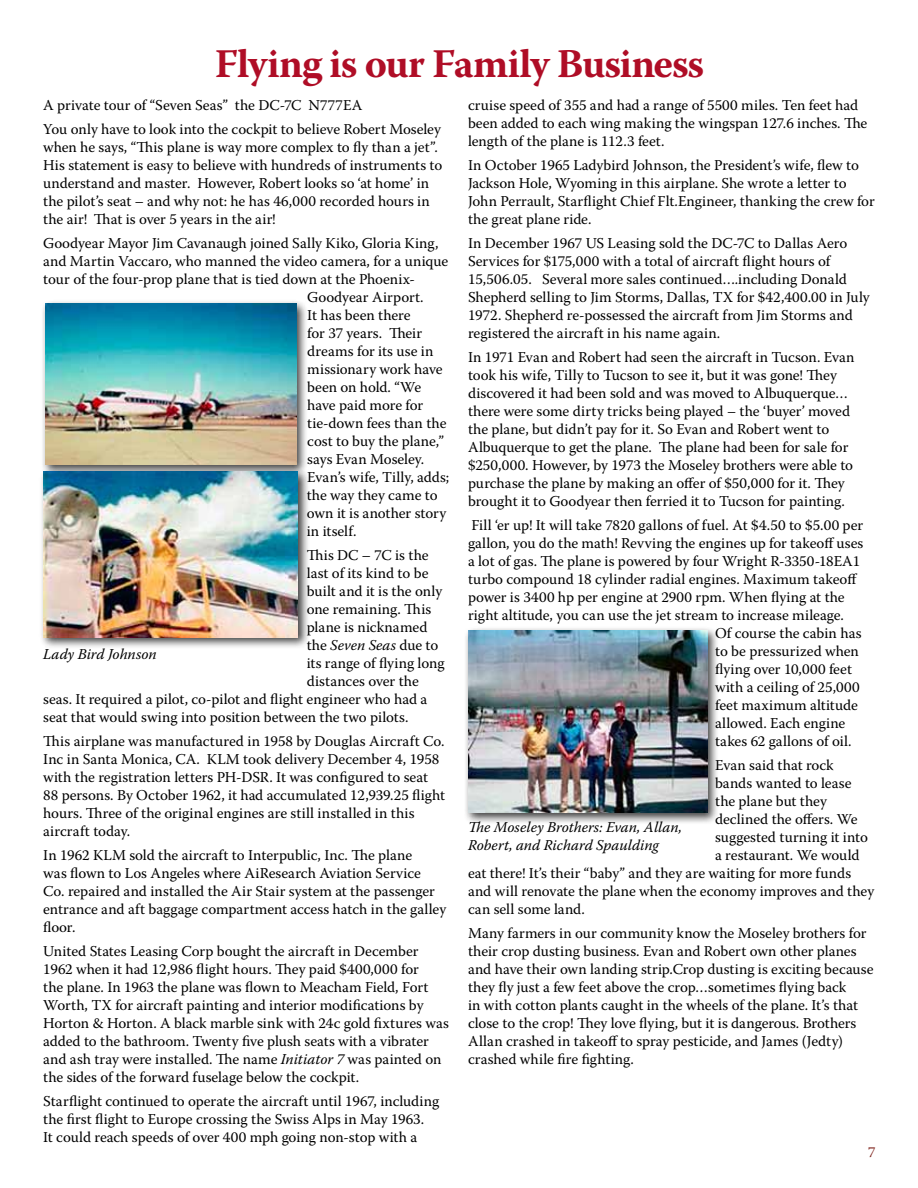
<style>
.page{position:relative;width:918px;height:1188px;background:#fff}
.page>*{position:absolute;margin:0;border:0;box-sizing:border-box;transform-origin:0 0}
.t1{font:700 40.5px "Warnock Pro";letter-spacing:-.025em;color:#af0d26}
.t2{font:15px/18px "Warnock Pro";color:#000}
.t3{font:italic 15px/18px "Warnock Pro";color:#000}
.t4{font:15px "Warnock Pro";color:#80241d}
.s1{font-style:normal}
.s2{font-style:italic}
</style>
<div class="page">
<div style="left:464px;top:626px;width:255px;height:198px;background:#000;opacity:.75"></div>
<img style="left:468px;top:630px;width:239px;height:183px">
<div style="left:41px;top:299px;width:267px;height:178px;background:#000;opacity:.75"></div>
<img style="left:45px;top:304px;width:251px;height:161px">
<div style="left:39px;top:467px;width:271px;height:182px;background:#000;opacity:.75"></div>
<img style="left:43px;top:472px;width:255px;height:165px">
<h1 class="t1" style="left:215px;top:39px;width:491px">Flying is our Family Business</h1>
<p class="t2" style="left:43px;top:93px;width:399px;line-height:24px">A private tour of “Seven Seas” the DC-7C N777EA<br>You only have to look into the cockpit to believe Robert Moseley</p>
<p class="t2" style="left:43px;top:138px;width:401px">when he says, “This plane is way more complex to fly than a jet”.<br>His statement is easy to believe with hundreds of instruments to understand and master. However, Robert looks so ‘at home’ in the pilot’s seat – and why not: he has 46,000 recorded hours in the air! That is over 5 years in the air!</p>
<p class="t2" style="left:43px;top:234px;width:397px">Goodyear Mayor Jim Cavanaugh joined Sally Kiko, Gloria King,</p>
<p class="t2" style="left:43px;top:252px;width:407px">and Martin Vaccaro, who manned the video camera, for a unique</p>
<p class="t2" style="left:43px;top:270px;width:373px">tour of the four-prop plane that is tied down at the Phoenix-</p>
<p class="t2" style="left:307px;top:288px;width:118px">Goodyear Airport.</p>
<p class="t2" style="left:307px;top:306px;width:105px">It has been there</p>
<p class="t2" style="left:307px;top:324px;width:117px">for 37 years. Their</p>
<p class="t2" style="left:307px;top:342px;width:128px">dreams for its use in</p>
<p class="t2" style="left:307px;top:360px;width:137px">missionary work have</p>
<p class="t2" style="left:307px;top:378px;width:115px">been on hold. “We</p>
<p class="t2" style="left:307px;top:396px;width:117px">have paid more for</p>
<p class="t2" style="left:307px;top:414px;width:141px">tie-down fees than the</p>
<p class="t2" style="left:307px;top:432px;width:138px">cost to buy the plane,”</p>
<p class="t2" style="left:307px;top:450px;width:119px">says Evan Moseley.</p>
<p class="t2" style="left:307px;top:468px;width:143px">Evan’s wife, Tilly, adds;</p>
<p class="t2" style="left:307px;top:486px;width:133px">the way they came to</p>
<p class="t2" style="left:307px;top:504px;width:141px">own it is another story</p>
<p class="t2" style="left:307px;top:522px;width:51px">in itself.</p>
<p class="t2" style="left:307px;top:546px;width:123px">This DC – 7C is the</p>
<p class="t2" style="left:307px;top:564px;width:123px">last of its kind to be</p>
<p class="t2" style="left:307px;top:582px;width:137px">built and it is the only</p>
<p class="t2" style="left:307px;top:600px;width:126px">one remaining. This</p>
<p class="t2" style="left:307px;top:618px;width:122px">plane is nicknamed</p>
<p class="t3" style="left:307px;top:636px;width:133px"><span class="s1">the</span> Seven Seas <span class="s1">due to</span></p>
<p class="t2" style="left:307px;top:654px;width:139px">its range of flying long</p>
<p class="t2" style="left:307px;top:672px;width:114px">distances over the</p>
<p class="t2" style="left:43px;top:690px;width:386px">seas. It required a pilot, co-pilot and flight engineer who had a</p>
<p class="t2" style="left:43px;top:708px;width:367px">seat that would swing into position between the two pilots.</p>
<p class="t2" style="left:43px;top:732px;width:404px">This airplane was manufactured in 1958 by Douglas Aircraft Co.<br>Inc in Santa Monica, CA. KLM took delivery December 4, 1958 with the registration letters PH-DSR. It was configured to seat 88 persons. By October 1962, it had accumulated 12,939.25 flight hours. Three of the original engines are still installed in this aircraft today.</p>
<p class="t2" style="left:43px;top:846px;width:405px">In 1962 KLM sold the aircraft to Interpublic, Inc. The plane<br>was flown to Los Angeles where AiResearch Aviation Service<br>Co. repaired and installed the Air Stair system at the passenger entrance and aft baggage compartment access hatch in the galley floor.</p>
<p class="t2" style="left:43px;top:942px;width:407px">United States Leasing Corp bought the aircraft in December 1962 when it had 12,986 flight hours. They paid $400,000 for<br>the plane. In 1963 the plane was flown to Meacham Field, Fort Worth, TX for aircraft painting and interior modifications by Horton &amp; Horton. A black marble sink with 24c gold fixtures was added to the bathroom. Twenty five plush seats with a vibrater and ash tray were installed. The name <span class="s2">Initiator 7</span> was painted on the sides of the forward fuselage below the cockpit.</p>
<p class="t2" style="left:43px;top:1092px;width:398px">Starflight continued to operate the aircraft until 1967, including the first flight to Europe crossing the Swiss Alps in May 1963.<br>It could reach speeds of over 400 mph going non-stop with a</p>
<p class="t3" style="left:43px;top:645px;width:115px">Lady Bird Johnson</p>
<p class="t2" style="left:468px;top:96px;width:401px">cruise speed of 355 and had a range of 5500 miles. Ten feet had been added to each wing making the wingspan 127.6 inches. The length of the plane is 112.3 feet.</p>
<p class="t2" style="left:468px;top:156px;width:408px">In October 1965 Ladybird Johnson, the President’s wife, flew to Jackson Hole, Wyoming in this airplane. She wrote a letter to John Perrault, Starflight Chief Flt.Engineer, thanking the crew for the great plane ride.</p>
<p class="t2" style="left:468px;top:234px;width:403px">In December 1967 US Leasing sold the DC-7C to Dallas Aero Services for $175,000 with a total of aircraft flight hours of 15,506.05. Several more sales continued….including Donald Shepherd selling to Jim Storms, Dallas, TX for $42,400.00 in July 1972. Shepherd re-possessed the aircraft from Jim Storms and registered the aircraft in his name again.</p>
<p class="t2" style="left:468px;top:348px;width:388px">In 1971 Evan and Robert had seen the aircraft in Tucson. Evan took his wife, Tilly to Tucson to see it, but it was gone! They discovered it had been sold and was moved to Albuquerque… there were some dirty tricks being played – the ‘buyer’ moved the plane, but didn’t pay for it. So Evan and Robert went to Albuquerque to get the plane. The plane had been for sale for $250,000. However, by 1973 the Moseley brothers were able to purchase the plane by making an offer of $50,000 for it. They brought it to Goodyear then ferried it to Tucson for painting.</p>
<p class="t2" style="left:471px;top:516px;width:393px">Fill ‘er up! It will take 7820 gallons of fuel. At $4.50 to $5.00 per</p>
<p class="t2" style="left:468px;top:534px;width:397px">gallon, you do the math! Revving the engines up for takeoff uses</p>
<p class="t2" style="left:468px;top:552px;width:394px">a lot of gas. The plane is powered by four Wright R-3350-18EA1</p>
<p class="t2" style="left:468px;top:570px;width:391px">turbo compound 18 cylinder radial engines. Maximum takeoff</p>
<p class="t2" style="left:468px;top:588px;width:378px">power is 3400 hp per engine at 2900 rpm. When flying at the</p>
<p class="t2" style="left:468px;top:606px;width:377px">right altitude, you can use the jet stream to increase mileage.</p>
<p class="t2" style="left:715px;top:624px;width:148px">Of course the cabin has</p>
<p class="t2" style="left:715px;top:642px;width:145px">to be pressurized when</p>
<p class="t2" style="left:715px;top:660px;width:138px">flying over 10,000 feet</p>
<p class="t2" style="left:715px;top:678px;width:146px">with a ceiling of 25,000</p>
<p class="t2" style="left:715px;top:696px;width:144px">feet maximum altitude</p>
<p class="t2" style="left:715px;top:714px;width:132px">allowed. Each engine</p>
<p class="t2" style="left:715px;top:732px;width:138px">takes 62 gallons of oil.</p>
<p class="t2" style="left:715px;top:756px;width:120px">Evan said that rock</p>
<p class="t2" style="left:715px;top:774px;width:138px">bands wanted to lease</p>
<p class="t2" style="left:715px;top:792px;width:113px">the plane but they</p>
<p class="t2" style="left:715px;top:810px;width:144px">declined the offers. We</p>
<p class="t2" style="left:715px;top:828px;width:154px">suggested turning it into</p>
<p class="t2" style="left:715px;top:846px;width:146px">a restaurant. We would</p>
<p class="t2" style="left:468px;top:864px;width:385px">eat there! It’s their “baby” and they are waiting for more funds</p>
<p class="t2" style="left:468px;top:882px;width:408px">and will renovate the plane when the economy improves and they</p>
<p class="t2" style="left:468px;top:900px;width:118px">can sell some land.</p>
<p class="t2" style="left:468px;top:924px;width:407px">Many farmers in our community know the Moseley brothers for their crop dusting business. Evan and Robert own other planes and have their own landing strip.Crop dusting is exciting because they fly just a few feet above the crop…sometimes flying back<br>in with cotton plants caught in the wheels of the plane. It’s that close to the crop! They love flying, but it is dangerous. Brothers Allan crashed in takeoff to spray pesticide, and James (Jedty) crashed while fire fighting.</p>
<p class="t3" style="left:468px;top:818px;width:216px">The Moseley Brothers: Evan, Allan,<br>Robert, and Richard Spaulding</p>
<p class="t4" style="left:868px;top:1143px;width:9px">7</p>
</div>
